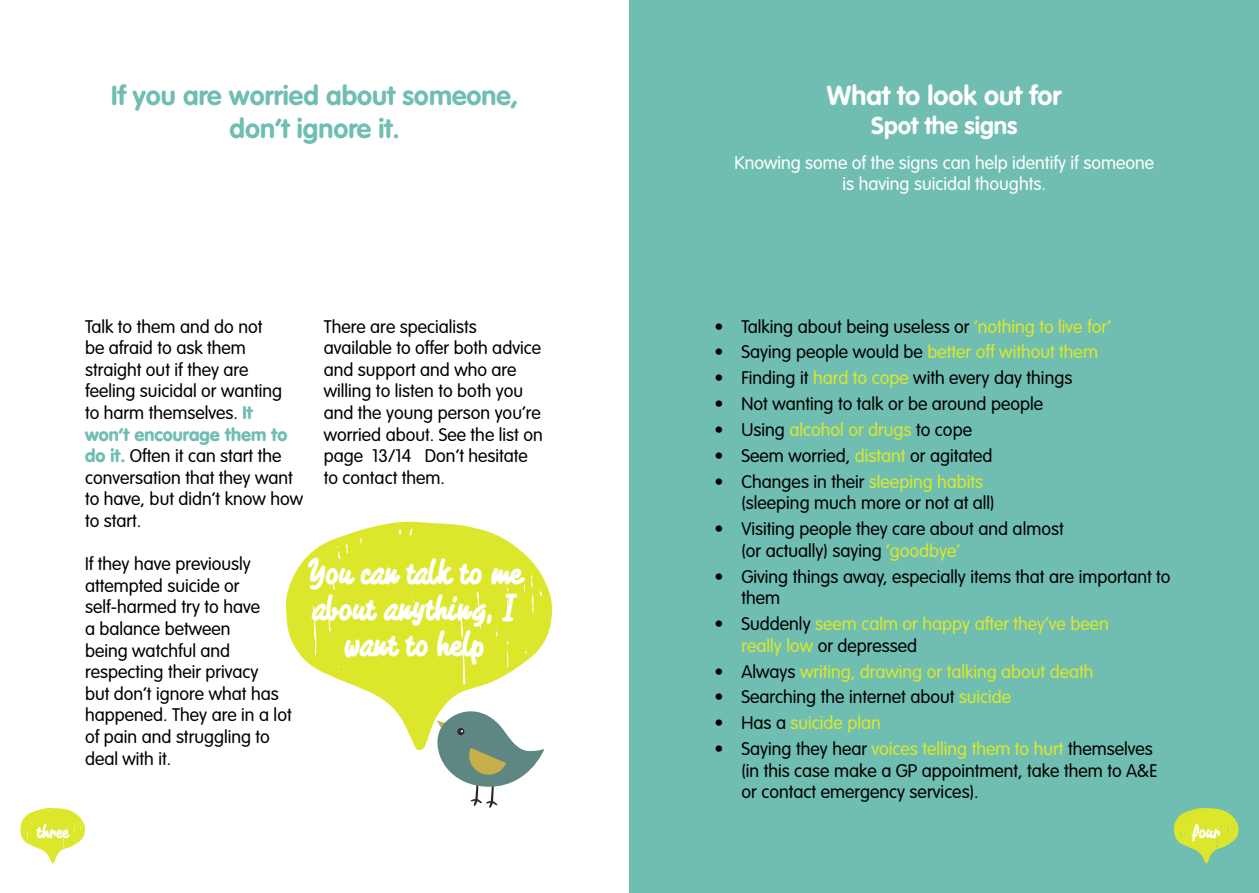
<style>
.page{position:relative;width:1259px;height:893px;background:#fff}
.page>*{position:absolute;margin:0;border:0;box-sizing:border-box;transform-origin:0 0}
.t1{font:33px/36px "Rotulona Hand";color:#fff;text-align:center}
.t2{font:700 27px/32.4px "VAG Rounded";color:#6fbeb1;text-align:center}
.t3{font:700 27px "VAG Rounded";color:#fff}
.t4{font:700 24px "VAG Rounded";color:#fff}
.t5{font:300 18px/21.6px "VAG Rounded";color:#000}
.t6{font:300 18px/21.6px "VAG Rounded";color:#dce72c}
.t7{font:300 18px/21.6px "VAG Rounded";color:#fff;text-align:center}
.t8{font:18px "Rotulona Hand";color:#fff}
.s1{font-weight:900;color:#6fbeb1}
.s2{color:#dce72c}
.s3{color:#000}
</style>
<div class="page">
<svg style="left:286px;top:521px;width:266px;height:230px;fill:#dce72c"></svg>
<div style="left:629px;top:0;width:630px;height:893px;background:#6fbeb1"></div>
<svg style="left:431px;top:701px;width:113px;height:107px"></svg>
<svg style="left:20px;top:808px;width:65px;height:56px"></svg>
<svg style="left:1174px;top:808px;width:64px;height:56px"></svg>
<h2 class="t2" style="left:111px;top:81px;width:408px">If you are worried about someone, don’t ignore it.</h2>
<h2 class="t3" style="left:827px;top:80px;width:236px">What to look out for</h2>
<h3 class="t4" style="left:871px;top:112px;width:148px">Spot the signs</h3>
<p class="t7" style="left:734px;top:152px;width:421px">Knowing some of the signs can help identify if someone is having suicidal thoughts.</p>
<p class="t5" style="left:85px;top:316px;width:219px">Talk to them and do not<br>be afraid to ask them straight out if they are feeling suicidal or wanting<br>to harm themselves. <span class="s1">It<br>won’t encourage them to do it.</span> Often it can start the conversation that they want to have, but didn’t know how to start.</p>
<p class="t5" style="left:85px;top:554px;width:208px">If they have previously attempted suicide or self-harmed try to have<br>a balance between<br>being watchful and respecting their privacy<br>but don’t ignore what has happened. They are in a lot of pain and struggling to deal with it.</p>
<p class="t5" style="left:324px;top:316px;width:220px">There are specialists available to offer both advice and support and who are willing to listen to both you and the young person you’re worried about. See the list on page 13/14 Don’t hesitate to contact them.</p>
<h1 class="t1" style="left:307px;top:553px;width:216px">You can talk to me about anything, I want to help</h1>
<p class="t5" style="left:714px;top:316px;width:398px">• Talking about being useless or <span class="s2">‘nothing to live for’</span></p>
<p class="t5" style="left:714px;top:342px;width:385px">• Saying people would be <span class="s2">better off without them</span></p>
<p class="t5" style="left:714px;top:368px;width:359px">• Finding it <span class="s2">hard to cope</span> with every day things</p>
<p class="t5" style="left:714px;top:394px;width:330px">• Not wanting to talk or be around people</p>
<p class="t6" style="left:714px;top:419px;width:259px"><span class="s3">• Using</span> alcohol or drugs <span class="s3">to cope</span></p>
<p class="t5" style="left:714px;top:445px;width:279px">• Seem worried, <span class="s2">distant</span> or agitated</p>
<p class="t5" style="left:741px;top:471px;width:254px;text-indent:-27px">• Changes in their <span class="s2">sleeping habits </span>(sleeping much more or not at all)</p>
<p class="t5" style="left:741px;top:519px;width:324px;text-indent:-27px">• Visiting people they care about and almost (or actually) saying <span class="s2">‘goodbye’</span></p>
<p class="t5" style="left:741px;top:566px;width:430px;text-indent:-27px">• Giving things away, especially items that are important to them</p>
<p class="t6" style="left:741px;top:614px;width:369px;text-indent:-27px"><span class="s3">• Suddenly</span> seem calm or happy after they’ve been really low <span class="s3">or depressed</span></p>
<p class="t6" style="left:714px;top:661px;width:380px"><span class="s3">• Always</span> writing, drawing or talking about death</p>
<p class="t5" style="left:714px;top:687px;width:298px">• Searching the internet about <span class="s2">suicide</span></p>
<p class="t6" style="left:714px;top:713px;width:168px"><span class="s3">• Has a</span> suicide plan</p>
<p class="t5" style="left:741px;top:739px;width:417px;text-indent:-27px">• Saying they hear <span class="s2">voices telling them to hurt</span> themselves (in this case make a GP appointment, take them to A&amp;E or contact emergency services).</p>
<p class="t8" style="left:37px;top:819px;width:33px">three</p>
<p class="t8" style="left:1192px;top:819px;width:29px">four</p>
</div>
